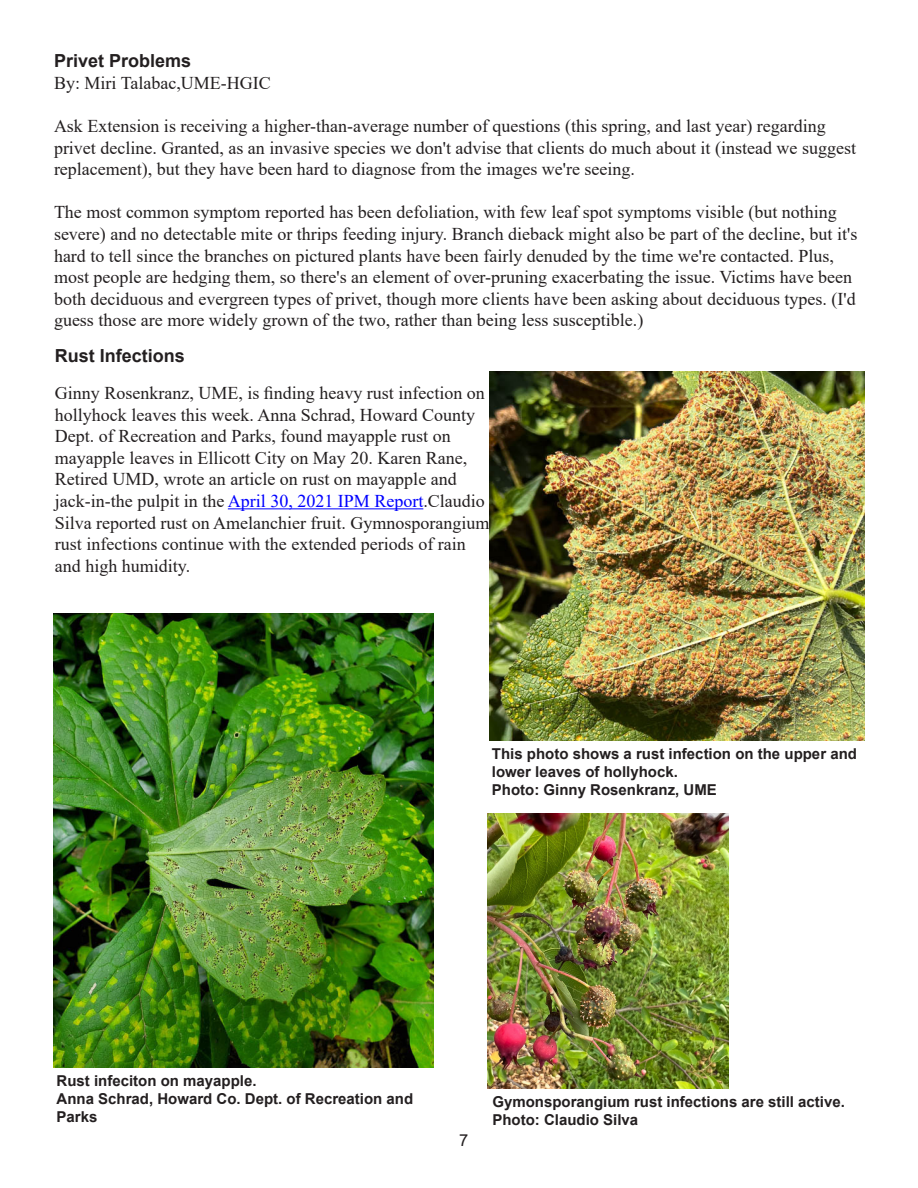
<style>
.page{position:relative;width:918px;height:1188px;background:#fff}
.page>*{position:absolute;margin:0;border:0;box-sizing:border-box;transform-origin:0 0}
.Normal__Web{font:18px/21.6px "Times New Roman";color:#231f20}
.Normal__Web-2{font:700 18px "Arial";color:#231f20}
.t1{font:16.5px "Arial";color:#231f20}
.Photo_credit{font:700 15px/18px "Arial";color:#231f20}
.s1{color:#00f}
</style>
<div class="page">
<hr style="left:228px;top:508px;width:195px;height:1px;background:#00f">
<img style="left:54px;top:614px;width:379px;height:454px">
<img style="left:489px;top:372px;width:375px;height:369px">
<img style="left:488px;top:813px;width:241px;height:276px">
<p class="Normal__Web-2" style="left:54px;top:48px;width:139px">Privet Problems</p>
<p class="Normal__Web" style="left:54px;top:71px;width:218px">By: Miri Talabac,UME-HGIC</p>
<p class="Normal__Web" style="left:54px;top:115px;width:804px">Ask Extension is receiving a higher-than-average number of questions (this spring, and last year) regarding privet decline. Granted, as an invasive species we don't advise that clients do much about it (instead we suggest replacement), but they have been hard to diagnose from the images we're seeing.</p>
<p class="Normal__Web" style="left:54px;top:201px;width:805px">The most common symptom reported has been defoliation, with few leaf spot symptoms visible (but nothing severe) and no detectable mite or thrips feeding injury. Branch dieback might also be part of the decline, but it's hard to tell since the branches on pictured plants have been fairly denuded by the time we're contacted. Plus, most people are hedging them, so there's an element of over-pruning exacerbating the issue. Victims have been both deciduous and evergreen types of privet, though more clients have been asking about deciduous types. (I'd guess those are more widely grown of the two, rather than being less susceptible.)</p>
<p class="Normal__Web-2" style="left:55px;top:343px;width:132px">Rust Infections</p>
<p class="Normal__Web" style="left:55px;top:382px;width:436px">Ginny Rosenkranz, UME, is finding heavy rust infection on hollyhock leaves this week. Anna Schrad, Howard County Dept. of Recreation and Parks, found mayapple rust on mayapple leaves in Ellicott City on May 20. Karen Rane, Retired UMD, wrote an article on rust on mayapple and jack-in-the pulpit in the <span class="s1">April 30, 2021 IPM Report</span>.Claudio Silva reported rust on Amelanchier fruit. Gymnosporangium rust infections continue with the extended periods of rain and high humidity.</p>
<p class="Photo_credit" style="left:492px;top:745px;width:367px">This photo shows a rust infection on the upper and lower leaves of hollyhock.</p>
<p class="Photo_credit" style="left:492px;top:781px;width:227px">Photo: Ginny Rosenkranz, UME</p>
<p class="Photo_credit" style="left:57px;top:1071px;width:202px">Rust infeciton on mayapple.</p>
<p class="Photo_credit" style="left:57px;top:1089px;width:358px">Anna Schrad, Howard Co. Dept. of Recreation and<br>Parks</p>
<p class="t1" style="left:459px;top:1129px;width:11px">7</p>
<p class="Photo_credit" style="left:492px;top:1093px;width:354px">Gymonsporangium rust infections are still active.</p>
<p class="Photo_credit" style="left:492px;top:1111px;width:147px">Photo: Claudio Silva</p>
</div>
